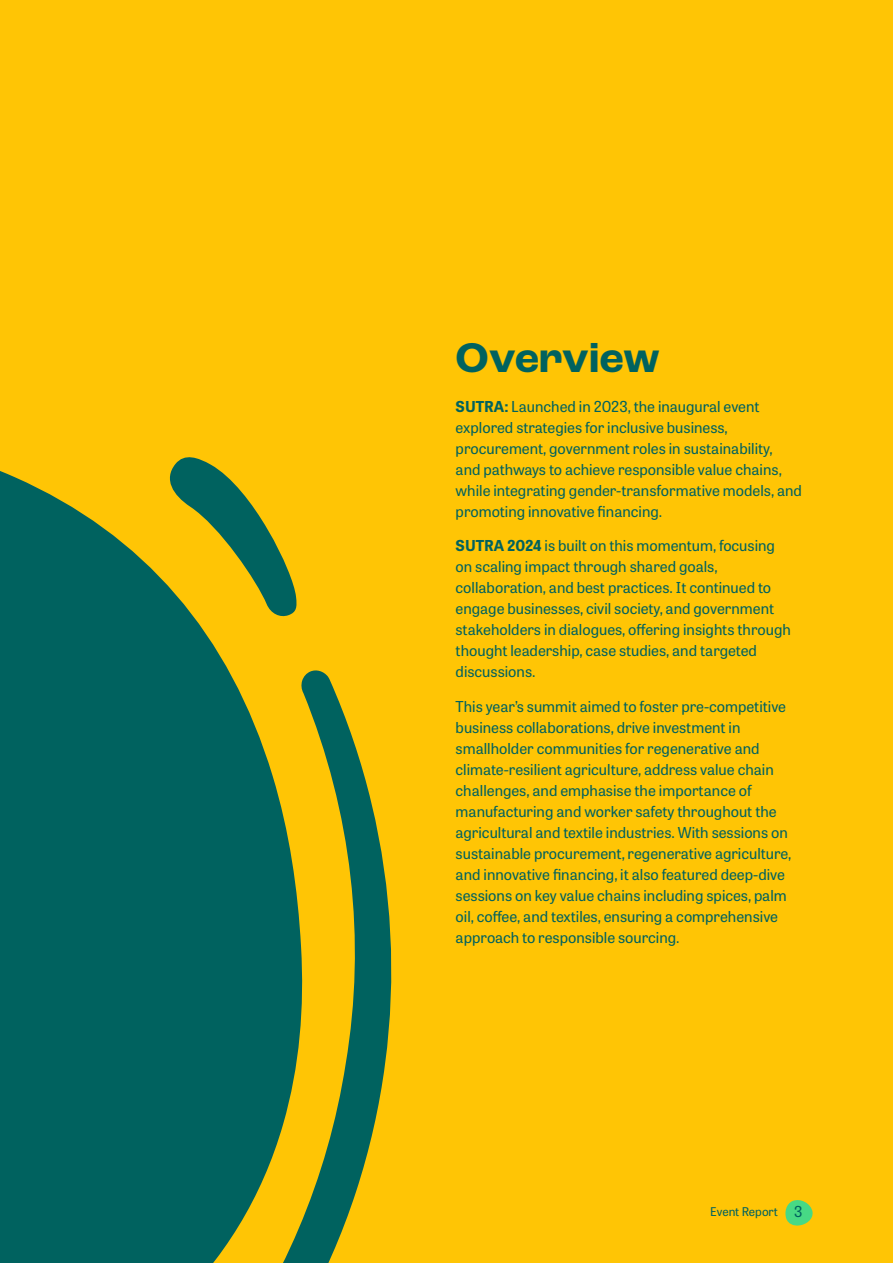
<style>
.page{position:relative;width:893px;height:1263px;background:#ffc505}
.page>*{position:absolute;margin:0;border:0;box-sizing:border-box;transform-origin:0 0}
.t1{font:700 43.5px "Roc Grotesk";color:#00625f}
.t2{font:15px/21px "Tablet Gothic";color:#00625f}
.t3{font:12px "Tablet Gothic";color:#00625f}
.s1{font-weight:700}
.s2{font-size:15px}
</style>
<div class="page">
<svg style="left:304px;top:670px;width:88px;height:593px"></svg>
<svg style="left:0;top:457px;width:304px;height:806px;fill:#00625f"></svg>
<svg style="left:785px;top:1200px;width:28px;height:26px"></svg>
<h1 class="t1" style="left:456px;top:331px;width:206px">Overview</h1>
<p class="t2" style="left:456px;top:395px;width:348px"><span class="s1">SUTRA:</span> Launched in 2023, the inaugural event explored strategies for inclusive business, procurement, government roles in sustainability,<br>and pathways to achieve responsible value chains, while integrating gender-transformative models, and promoting innovative financing.</p>
<p class="t2" style="left:456px;top:535px;width:337px"><span class="s1">SUTRA 2024</span> is built on this momentum, focusing on scaling impact through shared goals, collaboration, and best practices. It continued to engage businesses, civil society, and government stakeholders in dialogues, offering insights through thought leadership, case studies, and targeted discussions.</p>
<p class="t2" style="left:456px;top:695px;width:337px">This year’s summit aimed to foster pre-competitive business collaborations, drive investment in smallholder communities for regenerative and climate-resilient agriculture, address value chain challenges, and emphasise the importance of manufacturing and worker safety throughout the agricultural and textile industries. With sessions on sustainable procurement, regenerative agriculture, and innovative financing, it also featured deep-dive sessions on key value chains including spices, palm oil, coffee, and textiles, ensuring a comprehensive approach to responsible sourcing.</p>
<p class="t3" style="left:710px;top:1203px;width:94px">Event Report <span class="s2">3</span></p>
</div>
